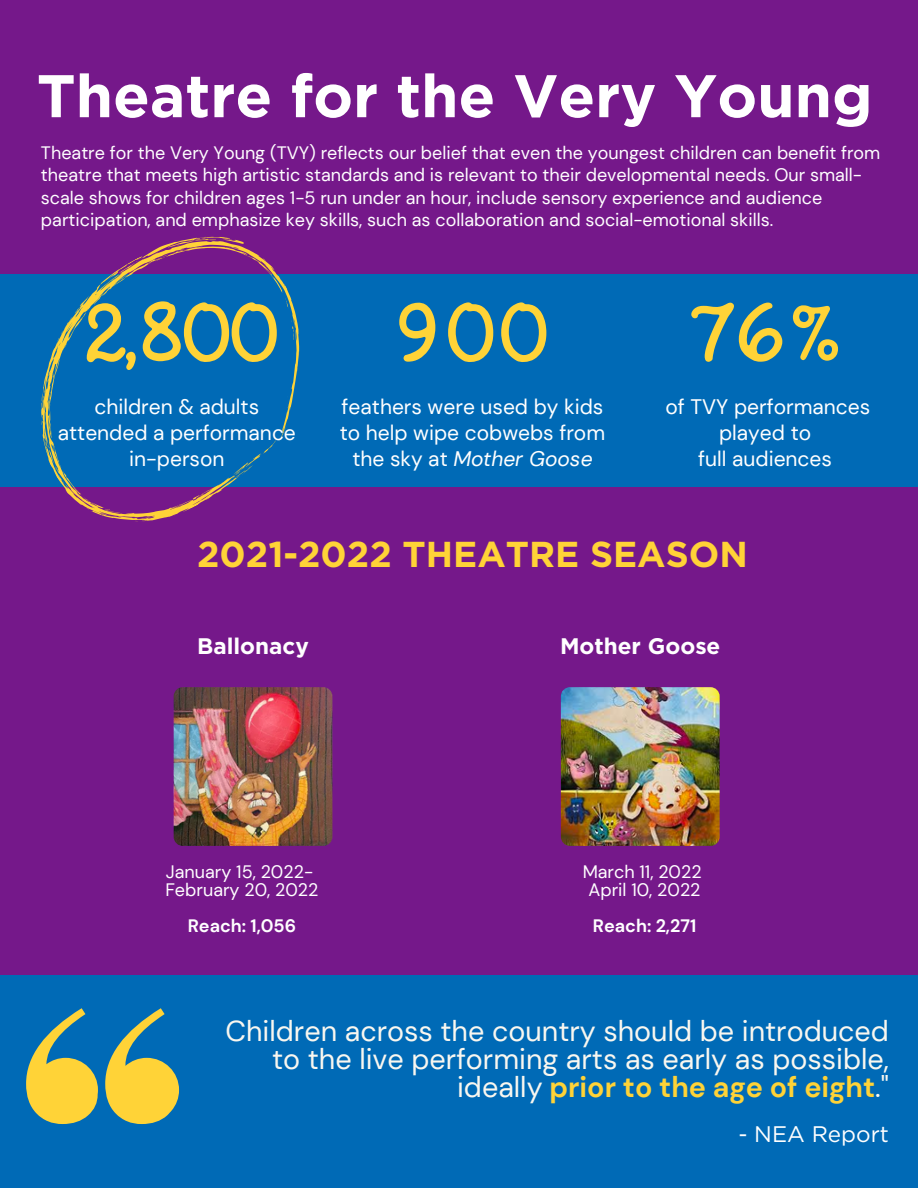
<style>
.page{position:relative;width:918px;height:1188px;background:#75188a}
.page>*{position:absolute;margin:0;border:0;box-sizing:border-box;transform-origin:0 0}
.t1{font:93px "DO Script Regular";letter-spacing:-.015em;color:#ffd337}
.t2{font:700 60px "Gotham";color:#fff}
.t3{font:700 36px "Gotham";color:#ffd337}
.t4{font:28.8px/28.2px "DM Sans";color:#f9f7f0;text-align:right}
.t5{font:700 22.5px "Gotham";color:#fff}
.t6{font:22.5px "Gotham";color:#fff}
.t7{font:21px/25.8px "DM Sans";color:#fff;text-align:center}
.t8{font:18px/22.5px "DM Sans";color:#fff}
.t9{font:700 18px "DM Sans";color:#fff}
.s1{font-style:italic}
.s2{font-weight:700;color:#ffd337}
</style>
<div class="page">
<div style="left:0;top:274px;width:918px;height:212px;background:#006ab6"></div>
<svg style="left:0;top:364px;width:357px;height:157px"></svg>
<svg style="left:231px;top:440px;width:48px;height:37px"></svg>
<svg style="left:81px;top:495px;width:5px;height:4px"></svg>
<svg style="left:134px;top:515px;width:16px;height:7px"></svg>
<svg style="left:104px;top:503px;width:18px;height:17px"></svg>
<svg style="left:84px;top:505px;width:9px;height:7px"></svg>
<svg style="left:43px;top:442px;width:15px;height:29px"></svg>
<svg style="left:60px;top:480px;width:11px;height:6px"></svg>
<svg style="left:37px;top:379px;width:18px;height:49px"></svg>
<svg style="left:49px;top:236px;width:254px;height:135px"></svg>
<svg style="left:281px;top:419px;width:8px;height:15px"></svg>
<img style="left:174px;top:687px;width:158px;height:159px;border-radius:9px">
<img style="left:561px;top:687px;width:159px;height:159px;border-radius:9px">
<div style="left:0;top:975px;width:918px;height:213px;background:#006ab6"></div>
<svg style="left:26px;top:1008px;width:72px;height:116px"></svg>
<svg style="left:105px;top:1008px;width:74px;height:116px"></svg>
<p class="t2" style="left:37px;top:60px;width:837px">Theatre for the Very Young</p>
<p class="t8" style="left:41px;top:141px;width:841px">Theatre for the Very Young (TVY) reflects our belief that even the youngest children can benefit from theatre that meets high artistic standards and is relevant to their developmental needs. Our small&shy;scale shows for children ages 1-5 run under an hour, include sensory experience and audience participation, and emphasize key skills, such as collaboration and social-emotional skills.</p>
<p class="t1" style="left:79px;top:279px;width:204px">2,800</p>
<p class="t7" style="left:58px;top:394px;width:240px">children &amp; adults attended a performance in-person</p>
<p class="t1" style="left:395px;top:279px;width:158px">900</p>
<p class="t7" style="left:340px;top:394px;width:267px">feathers were used by kids to help wipe cobwebs from the sky at <span class="s1">Mother Goose</span></p>
<p class="t1" style="left:693px;top:279px;width:151px">76%</p>
<p class="t7" style="left:666px;top:394px;width:206px">of TVY performances played to</p>
<p class="t7" style="left:698px;top:446px;width:135px">full audiences</p>
<p class="t3" style="left:197px;top:532px;width:552px">2021-2022 THEATRE SEASON</p>
<p class="t5" style="left:197px;top:632px;width:113px">Ballonacy</p>
<p class="t8" style="left:166px;top:861px;width:149px">January 15, 2022-</p>
<p class="t8" style="left:165px;top:879px;width:155px">February 20, 2022</p>
<p class="t9" style="left:188px;top:914px;width:110px">Reach: 1,056</p>
<p class="t5" style="left:560px;top:632px;width:162px">Mother Goose</p>
<p class="t8" style="left:583px;top:861px;width:121px">March 11, 2022</p>
<p class="t8" style="left:589px;top:879px;width:114px">April 10, 2022</p>
<p class="t9" style="left:593px;top:914px;width:105px">Reach: 2,271</p>
<p class="t4" style="left:226px;top:1017px;width:665px">Children across the country should be introduced to the live performing arts as early as possible, ideally <span class="s2">prior to the age of eight</span>."</p>
<p class="t6" style="left:738px;top:1120px;width:152px">- NEA Report</p>
</div>
